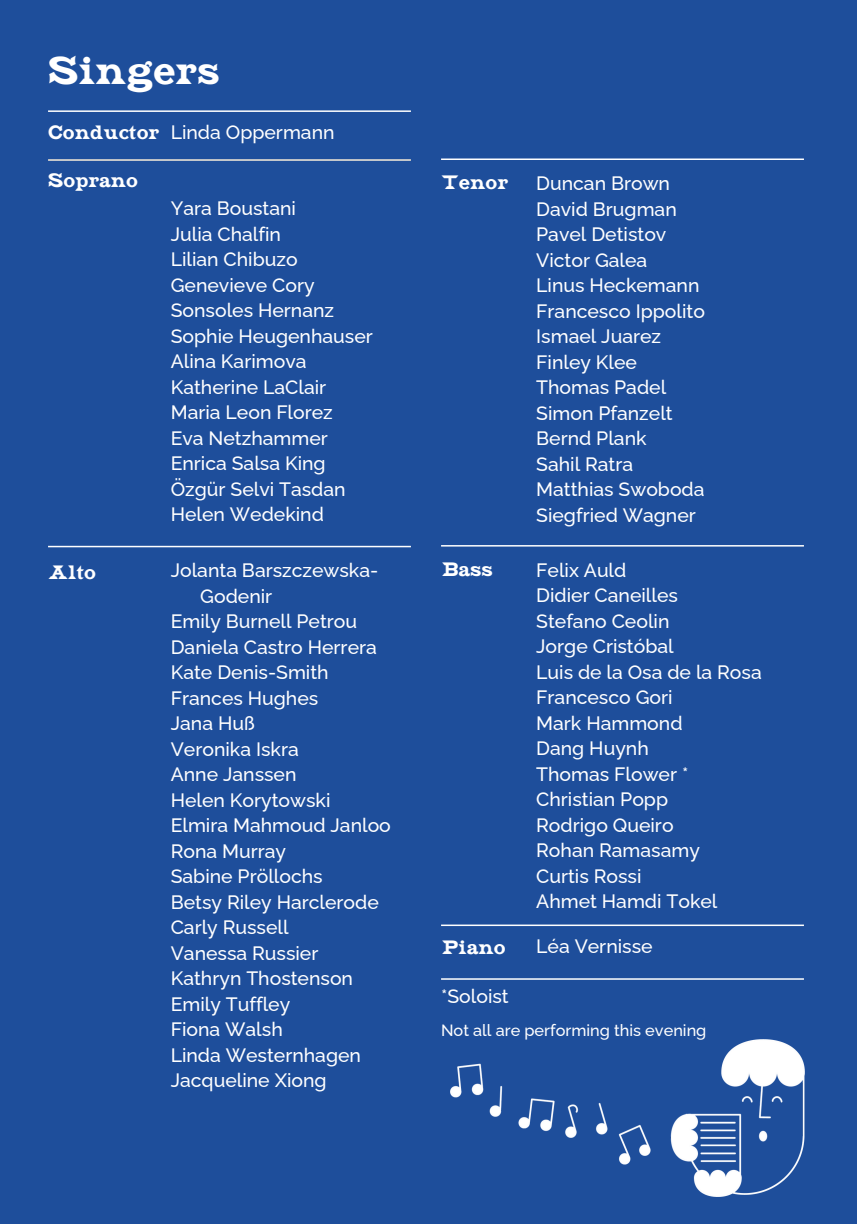
<style>
.page{position:relative;width:857px;height:1224px;background:#fff}
.page>*{position:absolute;margin:0;border:0;box-sizing:border-box;transform-origin:0 0}
.t1{font:38.8px "Combat";color:#fff}
.t2{font:500 19.4px/25.6px "Raleway";color:#fff}
.t3{font:19.4px "Combat";color:#fff}
.t4{font:500 16.2px "Raleway";color:#fff}
.s1{font-family:"Combat";font-weight:400}
</style>
<div class="page">
<div style="left:0;top:0;width:856px;height:1224px;background:#1e4e9b"></div>
<hr style="left:48px;top:159px;width:363px;height:2px;background:#fff">
<img style="left:450px;top:1039px;width:354px;height:158px">
<hr style="left:441px;top:159px;width:362px;height:1px;background:#fff">
<hr style="left:48px;top:110px;width:363px;height:2px;background:#fff">
<hr style="left:48px;top:546px;width:363px;height:1px;background:#fff">
<hr style="left:441px;top:545px;width:362px;height:2px;background:#fff">
<hr style="left:441px;top:925px;width:362px;height:1px;background:#fff">
<hr style="left:441px;top:978px;width:362px;height:2px;background:#fff">
<h1 class="t1" style="left:48px;top:48px;width:173px">Singers</h1>
<p class="t2" style="left:48px;top:117px;width:288px"><span class="s1">Conductor</span> Linda Oppermann</p>
<p class="t3" style="left:48px;top:169px;width:91px">Soprano</p>
<p class="t2" style="left:536px;top:168px;width:170px">Duncan Brown<br>David Brugman<br>Pavel Detistov<br>Victor Galea<br>Linus Heckemann<br>Francesco Ippolito<br>Ismael Juarez<br>Finley Klee<br>Thomas Padel<br>Simon Pfanzelt<br>Bernd Plank<br>Sahil Ratra<br>Matthias Swoboda<br>Siegfried Wagner</p>
<p class="t2" style="left:536px;top:555px;width:227px">Felix Auld<br>Didier Caneilles<br>Stefano Ceolin<br>Jorge Cristóbal<br>Luis de la Osa de la Rosa<br>Francesco Gori<br>Mark Hammond<br>Dang Huynh<br>Thomas Flower *<br>Christian Popp<br>Rodrigo Queiro<br>Rohan Ramasamy<br>Curtis Rossi<br>Ahmet Hamdi Tokel</p>
<p class="t3" style="left:441px;top:171px;width:68px">Tenor</p>
<p class="t2" style="left:171px;top:194px;width:203px">Yara Boustani<br>Julia Chalfin<br>Lilian Chibuzo<br>Genevieve Cory<br>Sonsoles Hernanz<br>Sophie Heugenhauser<br>Alina Karimova<br>Katherine LaClair<br>Maria Leon Florez<br>Eva Netzhammer<br>Enrica Salsa King<br>Özgür Selvi Tasdan<br>Helen Wedekind</p>
<p class="t3" style="left:442px;top:558px;width:52px">Bass</p>
<p class="t2" style="left:171px;top:556px;width:209px">Jolanta Barszczewska-</p>
<p class="t2" style="left:200px;top:581px;width:74px">Godenir</p>
<p class="t2" style="left:171px;top:607px;width:188px">Emily Burnell Petrou</p>
<p class="t2" style="left:171px;top:632px;width:208px">Daniela Castro Herrera</p>
<p class="t2" style="left:171px;top:658px;width:159px">Kate Denis-Smith</p>
<p class="t2" style="left:171px;top:683px;width:149px">Frances Hughes</p>
<p class="t2" style="left:171px;top:709px;width:85px">Jana Huß</p>
<p class="t2" style="left:171px;top:734px;width:129px">Veronika Iskra</p>
<p class="t2" style="left:171px;top:760px;width:127px">Anne Janssen</p>
<p class="t2" style="left:171px;top:785px;width:161px">Helen Korytowski</p>
<p class="t2" style="left:171px;top:811px;width:222px">Elmira Mahmoud Janloo</p>
<p class="t2" style="left:171px;top:836px;width:117px">Rona Murray</p>
<p class="t2" style="left:171px;top:862px;width:153px">Sabine Pröllochs</p>
<p class="t2" style="left:171px;top:887px;width:210px">Betsy Riley Harclerode</p>
<p class="t2" style="left:171px;top:913px;width:119px">Carly Russell</p>
<p class="t2" style="left:171px;top:938px;width:149px">Vanessa Russier</p>
<p class="t2" style="left:171px;top:964px;width:184px">Kathryn Thostenson</p>
<p class="t2" style="left:171px;top:989px;width:121px">Emily Tuffley</p>
<p class="t2" style="left:171px;top:1015px;width:113px">Fiona Walsh</p>
<p class="t2" style="left:171px;top:1040px;width:192px">Linda Westernhagen</p>
<p class="t2" style="left:171px;top:1066px;width:157px">Jacqueline Xiong</p>
<p class="t3" style="left:48px;top:560px;width:49px">Alto</p>
<p class="t3" style="left:442px;top:935px;width:65px">Piano</p>
<p class="t2" style="left:536px;top:931px;width:118px">Léa Vernisse</p>
<p class="t2" style="left:441px;top:981px;width:69px">*Soloist</p>
<p class="t4" style="left:441px;top:1018px;width:267px">Not all are performing this evening</p>
</div>
